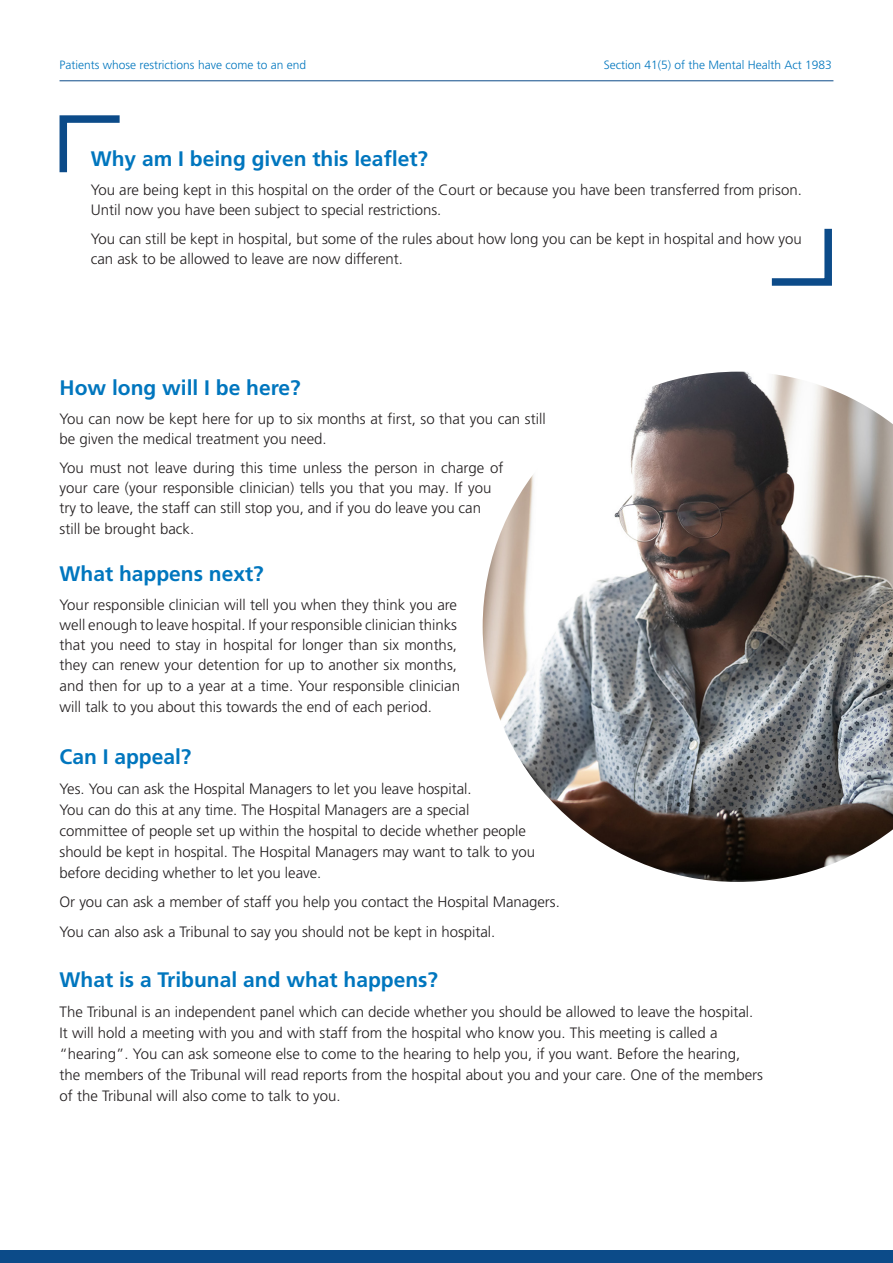
<style>
.page{position:relative;width:893px;height:1263px;background:#fff}
.page>*{position:absolute;margin:0;border:0;box-sizing:border-box;transform-origin:0 0}
.t1{font:700 21px "Frutiger LT Pro";color:#0076be}
.t2{font:300 15px/21px "Frutiger LT Pro";color:#231f20}
.t3{font:300 12px "Frutiger LT Pro";color:#0076be}
</style>
<div class="page">
<hr style="left:60px;top:80px;width:773px;height:1px;background:#0c4b89">
<svg style="left:59px;top:115px;width:61px;height:58px"></svg>
<svg style="left:771px;top:228px;width:61px;height:58px"></svg>
<div style="left:0;top:1250px;width:893px;height:13px;background:#0c4b89"></div>
<img style="left:483px;top:372px;width:410px;height:510px">
<p class="t3" style="left:60px;top:57px;width:248px">Patients whose restrictions have come to an end</p>
<p class="t3" style="left:604px;top:57px;width:230px">Section 41(5) of the Mental Health Act 1983</p>
<h1 class="t1" style="left:91px;top:146px;width:339px">Why am I being given this leaflet?</h1>
<p class="t2" style="left:91px;top:180px;width:713px;line-height:20.2px">You are being kept in this hospital on the order of the Court or because you have been transferred from prison.<br>Until now you have been subject to special restrictions.</p>
<p class="t2" style="left:91px;top:229px;width:713px;line-height:20.2px">You can still be kept in hospital, but some of the rules about how long you can be kept in hospital and how you can ask to be allowed to leave are now different.</p>
<h1 class="t1" style="left:60px;top:375px;width:243px">How long will I be here?</h1>
<p class="t2" style="left:60px;top:409px;width:488px;line-height:20.2px">You can now be kept here for up to six months at first, so that you can still be given the medical treatment you need.</p>
<p class="t2" style="left:60px;top:458px;width:445px;line-height:20.5px">You must not leave during this time unless the person in charge of your care (your responsible clinician) tells you that you may. If you try to leave, the staff can still stop you, and if you do leave you can still be brought back.</p>
<h1 class="t1" style="left:60px;top:561px;width:206px">What happens next?</h1>
<p class="t2" style="left:60px;top:594px;width:402px;line-height:20.4px">Your responsible clinician will tell you when they think you are well enough to leave hospital. If your responsible clinician thinks that you need to stay in hospital for longer than six months, they can renew your detention for up to another six months, and then for up to a year at a time. Your responsible clinician will talk to you about this towards the end of each period.</p>
<h1 class="t1" style="left:60px;top:744px;width:133px">Can I appeal?</h1>
<p class="t2" style="left:60px;top:778px;width:477px">Yes. You can ask the Hospital Managers to let you leave hospital.<br>You can do this at any time. The Hospital Managers are a special committee of people set up within the hospital to decide whether people should be kept in hospital. The Hospital Managers may want to talk to you before deciding whether to let you leave.</p>
<p class="t2" style="left:60px;top:887px;width:502px;line-height:29.5px">Or you can ask a member of staff you help you contact the Hospital Managers.<br>You can also ask a Tribunal to say you should not be kept in hospital.</p>
<h1 class="t1" style="left:60px;top:967px;width:380px">What is a Tribunal and what happens?</h1>
<p class="t2" style="left:60px;top:1001px;width:705px">The Tribunal is an independent panel which can decide whether you should be allowed to leave the hospital.<br>It will hold a meeting with you and with staff from the hospital who know you. This meeting is called a “hearing”. You can ask someone else to come to the hearing to help you, if you want. Before the hearing, the members of the Tribunal will read reports from the hospital about you and your care. One of the members of the Tribunal will also come to talk to you.</p>
</div>
